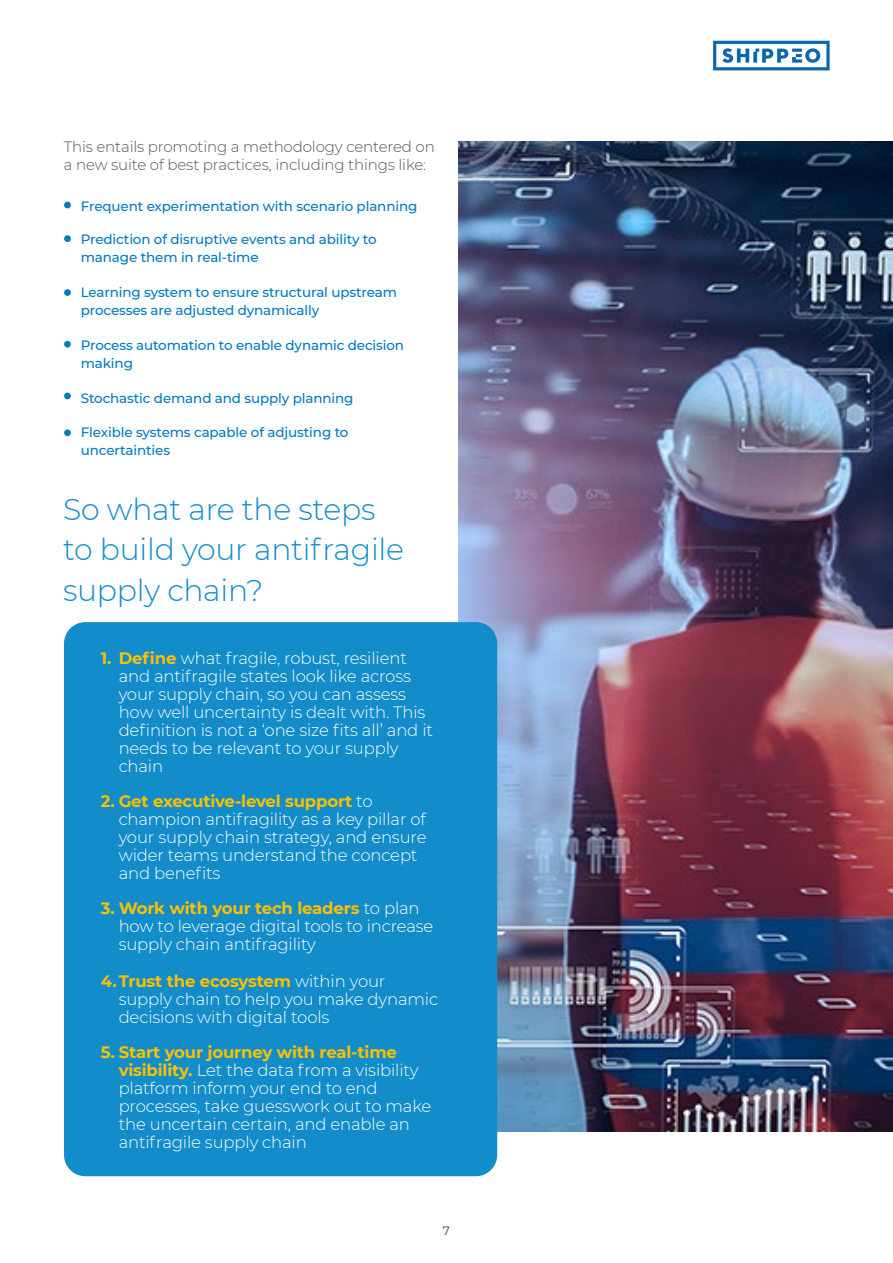
<style>
.page{position:relative;width:893px;height:1263px;background:#fff}
.page>*{position:absolute;margin:0;border:0;box-sizing:border-box;transform-origin:0 0}
.t1{font:300 30px/40.5px "Montserrat";letter-spacing:-.01em;color:#128dca}
.t2{font:300 16.5px/18px "Montserrat";letter-spacing:-.01em;color:#fff}
.t3{font:300 15px/18px "Montserrat";letter-spacing:-.01em;color:#4f575c}
.t4{font:500 13.5px/18px "Montserrat";letter-spacing:-.01em;color:#007abf}
.t5{font:12px "Montserrat";color:#1e436f}
.s1{font-weight:700;color:#fcc000}
</style>
<div class="page">
<svg style="left:713px;top:41px;width:117px;height:29px"></svg>
<div style="left:64px;top:202px;width:7px;height:6px;background:#007abf;border-radius:50%"></div>
<img style="left:458px;top:141px;width:435px;height:990px">
<div style="left:64px;top:235px;width:7px;height:7px;background:#007abf;border-radius:50%"></div>
<div style="left:64px;top:289px;width:7px;height:7px;background:#007abf;border-radius:50%"></div>
<div style="left:64px;top:341px;width:7px;height:7px;background:#007abf;border-radius:50%"></div>
<div style="left:64px;top:393px;width:7px;height:6px;background:#007abf;border-radius:50%"></div>
<div style="left:64px;top:429px;width:7px;height:7px;background:#007abf;border-radius:50%"></div>
<div style="left:64px;top:622px;width:433px;height:554px;background:#128dca;border-radius:21px"></div>
<p class="t3" style="left:64px;top:137px;width:372px">This entails promoting a methodology centered on a new suite of best practices, including things like:</p>
<p class="t4" style="left:81px;top:196px;width:338px">Frequent experimentation with scenario planning</p>
<p class="t4" style="left:81px;top:230px;width:297px">Prediction of disruptive events and ability to manage them in real-time</p>
<p class="t4" style="left:81px;top:283px;width:318px">Learning system to ensure structural upstream processes are adjusted dynamically</p>
<p class="t4" style="left:81px;top:335px;width:325px">Process automation to enable dynamic decision making</p>
<p class="t4" style="left:81px;top:388px;width:274px">Stochastic demand and supply planning</p>
<p class="t4" style="left:81px;top:423px;width:269px">Flexible systems capable of adjusting to uncertainties</p>
<h1 class="t1" style="left:63px;top:488px;width:342px">So what are the steps to build your antifragile supply chain?</h1>
<p class="t2" style="left:119px;top:649px;width:316px;text-indent:-18px"><span class="s1">1. Define</span> what fragile, robust, resilient and antifragile states look like across your supply chain, so you can assess how well uncertainty is dealt with. This definition is not a ‘one size fits all’ and it needs to be relevant to your supply chain</p>
<p class="t2" style="left:119px;top:791px;width:309px;text-indent:-18px"><span class="s1">2. Get executive-level support</span> to champion antifragility as a key pillar of your supply chain strategy, and ensure wider teams understand the concept and benefits</p>
<p class="t2" style="left:119px;top:898px;width:316px;text-indent:-18px"><span class="s1">3. Work with your tech leaders</span> to plan how to leverage digital tools to increase supply chain antifragility</p>
<p class="t2" style="left:119px;top:971px;width:321px;text-indent:-18px"><span class="s1">4.Trust the ecosystem</span> within your supply chain to help you make dynamic decisions with digital tools</p>
<p class="t2" style="left:119px;top:1043px;width:314px;text-indent:-18px"><span class="s1">5. Start your journey with real-time visibility.</span> Let the data from a visibility platform inform your end to end processes, take guesswork out to make the uncertain certain, and enable an antifragile supply chain</p>
<p class="t5" style="left:443px;top:1223px;width:9px">7</p>
</div>
